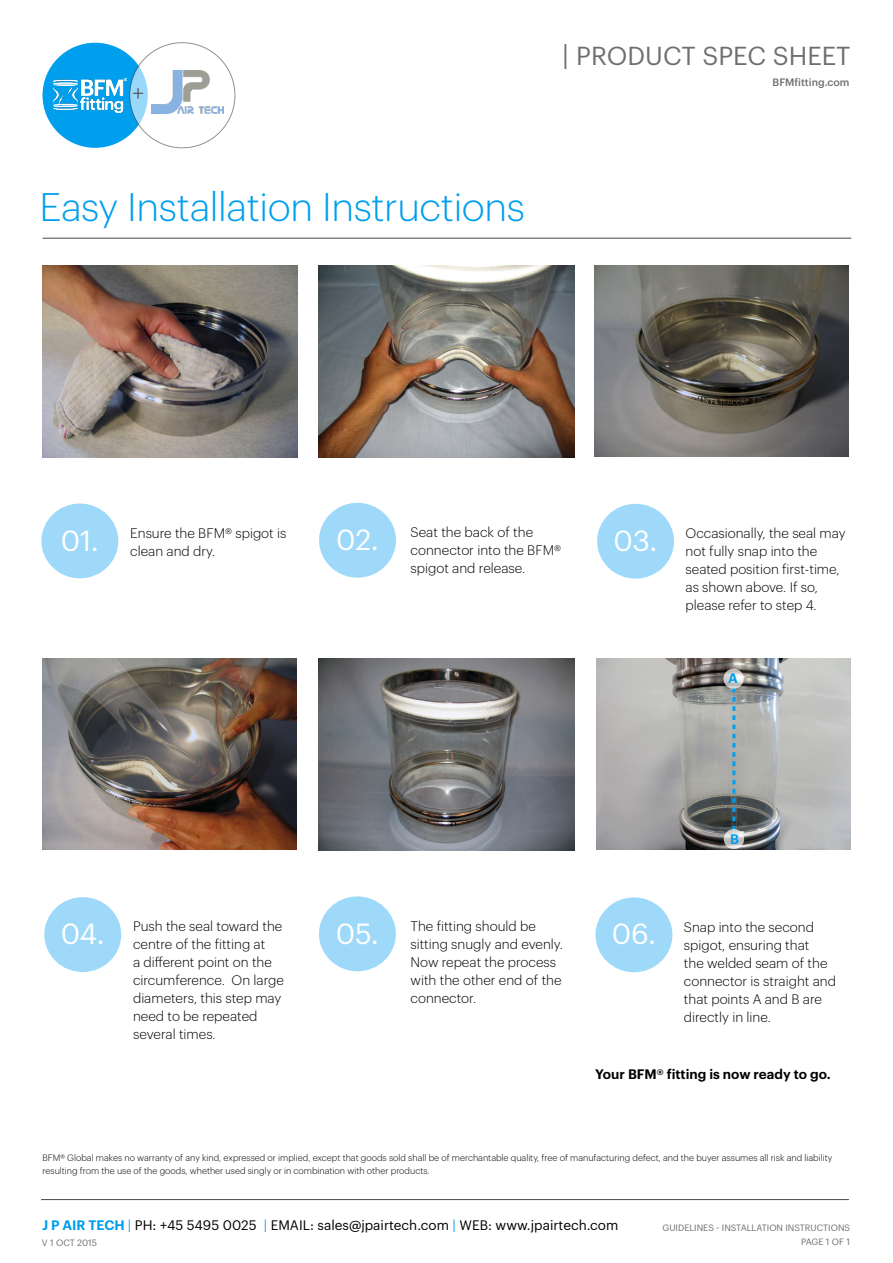
<style>
.page{position:relative;width:893px;height:1263px;background:#fff}
.page>*{position:absolute;margin:0;border:0;box-sizing:border-box;transform-origin:0 0}
.t1{font:300 39px "Graphik";letter-spacing:-.01em;color:#009fee}
.t2{font:28.5px "Graphik";color:#fff}
.t3{font:25.5px "Graphik";color:#6d6f72}
.t4{font:300 22.5px "Graphik";color:#464749}
.BODY{font:300 13.5px/18px "Graphik";color:#000}
.t5{font:13.5px "Graphik";color:#000}
.BODY-2{font:600 13.5px "Graphik";color:#000}
.BODY-3{font:600 13.5px "Graphik";color:#009fee}
.t6{font:500 10.5px "Graphik";color:#6d6f72}
.BODY-4{font:300 9px/13.5px "Graphik";color:#000}
.BODY-5{font:9px "Graphik";color:#6d6f72}
.s1{font-size:27px}
.s2{font-weight:600;color:#009fee}
.s3{color:#009fee}
</style>
<div class="page">
<hr style="left:43px;top:238px;width:808px;height:1px;background:#464749">
<div style="left:43px;top:43px;width:105px;height:105px;background:#009fee;border-radius:50%"></div>
<svg style="left:130px;top:43px;width:105px;height:105px"></svg>
<hr style="left:41px;top:1199px;width:808px;height:1px;background:#464749">
<img style="left:54px;top:78px;width:72px;height:34px">
<img style="left:151px;top:70px;width:72px;height:44px">
<div style="left:41px;top:503px;width:77px;height:75px;background:#9ed9fa;border-radius:50%"></div>
<div style="left:319px;top:503px;width:77px;height:75px;background:#9ed9fa;border-radius:50%"></div>
<div style="left:597px;top:504px;width:77px;height:75px;background:#9ed9fa;border-radius:50%"></div>
<div style="left:44px;top:897px;width:77px;height:75px;background:#9ed9fa;border-radius:50%"></div>
<div style="left:319px;top:896px;width:77px;height:75px;background:#9ed9fa;border-radius:50%"></div>
<div style="left:595px;top:897px;width:77px;height:75px;background:#9ed9fa;border-radius:50%"></div>
<img style="left:43px;top:266px;width:255px;height:191px">
<img style="left:319px;top:266px;width:255px;height:191px">
<img style="left:595px;top:266px;width:254px;height:190px">
<img style="left:43px;top:658px;width:254px;height:191px">
<img style="left:318px;top:658px;width:256px;height:192px">
<img style="left:596px;top:658px;width:254px;height:192px">
<svg style="left:732px;top:689px;width:3px;height:140px"></svg>
<svg style="left:723px;top:669px;width:21px;height:20px"></svg>
<svg style="left:724px;top:829px;width:20px;height:20px"></svg>
<h3 class="t4" style="left:132px;top:77px;width:13px">+</h3>
<h1 class="t1" style="left:40px;top:179px;width:487px">Easy Installation Instructions</h1>
<h3 class="t3" style="left:562px;top:36px;width:290px"><span class="s1">|</span> PRODUCT SPEC SHEET</h3>
<p class="t6" style="left:773px;top:74px;width:78px">BFMfitting.com</p>
<h2 class="t2" style="left:61px;top:519px;width:40px">01.</h2>
<p class="BODY" style="left:130px;top:523px;width:158px">Ensure the BFM® spigot is clean and dry.</p>
<p class="BODY" style="left:411px;top:522px;width:152px">Seat the back of the connector into the BFM® spigot and release.</p>
<p class="BODY" style="left:685px;top:523px;width:162px">Occasionally, the seal may not fully snap into the seated position first-time, as shown above. If so, please refer to step 4.</p>
<h2 class="t2" style="left:336px;top:518px;width:44px">02.</h2>
<h2 class="t2" style="left:613px;top:519px;width:46px">03.</h2>
<p class="BODY-3" style="left:728px;top:668px;width:11px">A</p>
<p class="BODY-3" style="left:730px;top:828px;width:10px">B</p>
<h2 class="t2" style="left:61px;top:912px;width:46px">04.</h2>
<p class="BODY" style="left:133px;top:916px;width:152px">Push the seal toward the centre of the fitting at<br>a different point on the circumference. On large diameters, this step may need to be repeated several times.</p>
<p class="BODY" style="left:411px;top:916px;width:154px">The fitting should be sitting snugly and evenly.<br>Now repeat the process with the other end of the connector.</p>
<p class="BODY" style="left:684px;top:917px;width:154px">Snap into the second spigot, ensuring that<br>the welded seam of the connector is straight and that points A and B are directly in line.</p>
<h2 class="t2" style="left:336px;top:912px;width:45px">05.</h2>
<h2 class="t2" style="left:612px;top:912px;width:46px">06.</h2>
<p class="BODY-2" style="left:595px;top:1063px;width:237px">Your BFM® fitting is now ready to go.</p>
<p class="BODY-4" style="left:43px;top:1150px;width:791px">BFM® Global makes no warranty of any kind, expressed or implied, except that goods sold shall be of merchantable quality, free of manufacturing defect, and the buyer assumes all risk and liability resulting from the use of the goods, whether used singly or in combination with other products.</p>
<p class="t5" style="left:42px;top:1215px;width:578px"><span class="s2">J P AIR TECH</span> <span class="s3">|</span> PH: +45 5495 0025 <span class="s3">|</span> EMAIL: sales@jpairtech.com <span class="s3">|</span> WEB: www.jpairtech.com</p>
<p class="BODY-5" style="left:42px;top:1236px;width:57px">V 1 OCT 2015</p>
<p class="BODY-5" style="left:662px;top:1221px;width:189px">GUIDELINES - INSTALLATION INSTRUCTIONS</p>
<p class="BODY-5" style="left:801px;top:1235px;width:50px">PAGE 1 OF 1</p>
</div>
